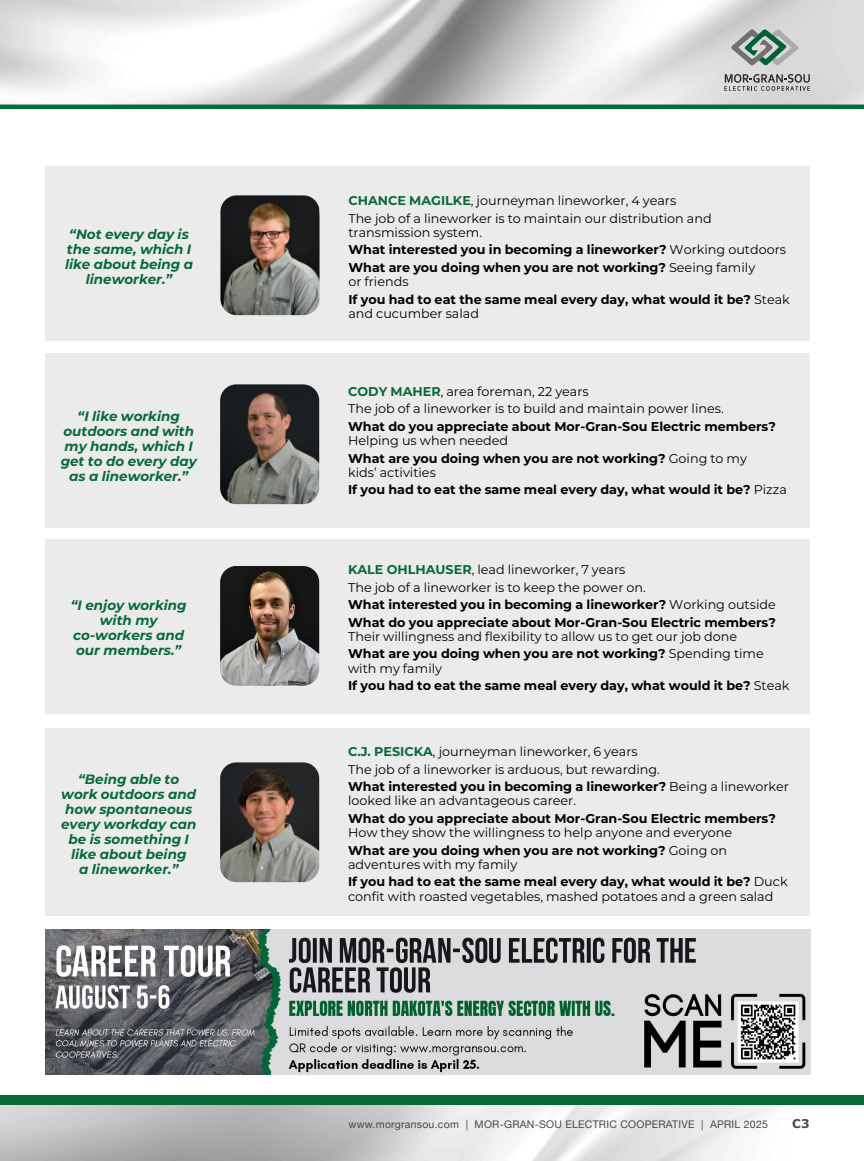
<style>
.page{position:relative;width:864px;height:1161px;background:#fff}
.page>*{position:absolute;margin:0;border:0;box-sizing:border-box;transform-origin:0 0}
.t1{font:italic 700 13.5px/15px "Montserrat";color:#066a39;text-align:center}
.t2{font:700 12.75px/17.5px "Montserrat";color:#000}
.t3{font:12.75px/17.5px "Montserrat";color:#000}
.t4{font:700 12px "Verdana";color:#474747}
.t5{font:10.5px "Helvetica Neue";letter-spacing:.025em;color:#474747}
.s1{font-weight:700;color:#066a39}
.s2{font-weight:400}
.s3{color:#066a39}
.s4{font-weight:700}
</style>
<div class="page">
<div style="left:45px;top:353px;width:765px;height:175px;background:#ecebec"></div>
<div style="left:45px;top:539px;width:765px;height:174px;background:#ecebec"></div>
<div style="left:45px;top:728px;width:765px;height:188px;background:#ecebec"></div>
<img style="left:220px;top:384px;width:99px;height:120px">
<img style="left:220px;top:566px;width:99px;height:120px">
<img style="left:220px;top:762px;width:99px;height:120px">
<div style="left:45px;top:166px;width:765px;height:175px;background:#ecebec"></div>
<img style="left:220px;top:195px;width:100px;height:120px">
<img style="left:45px;top:929px;width:765px;height:145px">
<img style="left:0;top:0;width:864px;height:105px">
<div style="left:0;top:1095px;width:864px;height:10px;background:#066a39"></div>
<hr style="left:0;top:105px;width:864px;height:4px;background:#066a39">
<svg style="left:724px;top:74px;width:86px;height:17px"></svg>
<svg style="left:730px;top:28px;width:70px;height:38px;background:#9eaea7"></svg>
<p class="t1" style="left:65px;top:226px;width:130px">“Not every day is the same, which I like about being a lineworker.”</p>
<p class="t1" style="left:61px;top:408px;width:138px">“I like working outdoors and with my hands, which I get to do every day as a lineworker.”</p>
<p class="t1" style="left:71px;top:597px;width:117px">“I enjoy working with my co-workers and our members.”</p>
<p class="t1" style="left:61px;top:771px;width:137px">“Being able to work outdoors and how spontaneous every workday can be is something I like about being<br>a lineworker.”</p>
<p class="t3" style="left:348px;top:191px;width:365px"><span class="s1">CHANCE MAGILKE</span>, journeyman lineworker, 4 years<br>The job of a lineworker is to maintain our distribution and</p>
<p class="t2" style="left:348px;top:223px;width:439px"><span class="s2">transmission system.<br></span>What interested you in becoming a lineworker? <span class="s2">Working outdoors<br></span>What are you doing when you are not working? <span class="s2">Seeing family</span></p>
<p class="t2" style="left:348px;top:272px;width:443px"><span class="s2">or friends<br></span>If you had to eat the same meal every day, what would it be? <span class="s2">Steak</span></p>
<p class="t3" style="left:348px;top:304px;width:132px">and cucumber salad</p>
<p class="t3" style="left:348px;top:382px;width:377px"><span class="s1">CODY MAHER</span>, area foreman, 22 years<br>The job of a lineworker is to build and maintain power lines.</p>
<p class="t2" style="left:348px;top:417px;width:429px">What do you appreciate about Mor-Gran-Sou Electric members?</p>
<p class="t2" style="left:348px;top:431px;width:400px"><span class="s2">Helping us when needed<br></span>What are you doing when you are not working? <span class="s2">Going to my</span></p>
<p class="t2" style="left:348px;top:463px;width:440px"><span class="s2">kids’ activities<br></span>If you had to eat the same meal every day, what would it be? <span class="s2">Pizza</span></p>
<p class="t2" style="left:348px;top:560px;width:429px"><span class="s3">KALE OHLHAUSER</span><span class="s2">, lead lineworker, 7 years<br>The job of a lineworker is to keep the power on.<br></span>What interested you in becoming a lineworker? <span class="s2">Working outside </span>What do you appreciate about Mor-Gran-Sou Electric members?</p>
<p class="t3" style="left:348px;top:627px;width:417px">Their willingness and flexibility to allow us to get our job done<br><span class="s4">What are you doing when you are not working?</span> Spending time</p>
<p class="t2" style="left:348px;top:659px;width:443px"><span class="s2">with my family<br></span>If you had to eat the same meal every day, what would it be? <span class="s2">Steak</span></p>
<p class="t3" style="left:348px;top:743px;width:442px"><span class="s1">C.J. PESICKA</span>, journeyman lineworker, 6 years<br>The job of a lineworker is arduous, but rewarding.<br><span class="s4">What interested you in becoming a lineworker?</span> Being a lineworker</p>
<p class="t3" style="left:348px;top:792px;width:230px">looked like an advantageous career.</p>
<p class="t2" style="left:348px;top:809px;width:429px">What do you appreciate about Mor-Gran-Sou Electric members?</p>
<p class="t3" style="left:348px;top:823px;width:386px">How they show the willingness to help anyone and everyone<br><span class="s4">What are you doing when you are not working?</span> Going on</p>
<p class="t2" style="left:348px;top:855px;width:441px"><span class="s2">adventures with my family<br></span>If you had to eat the same meal every day, what would it be? <span class="s2">Duck</span></p>
<p class="t3" style="left:348px;top:887px;width:427px">confit with roasted vegetables, mashed potatoes and a green salad</p>
<p class="t5" style="left:349px;top:1116px;width:421px">www.morgransou.com | MOR-GRAN-SOU ELECTRIC COOPERATIVE | APRIL 2025</p>
<p class="t4" style="left:792px;top:1115px;width:19px">C3</p>
</div>
